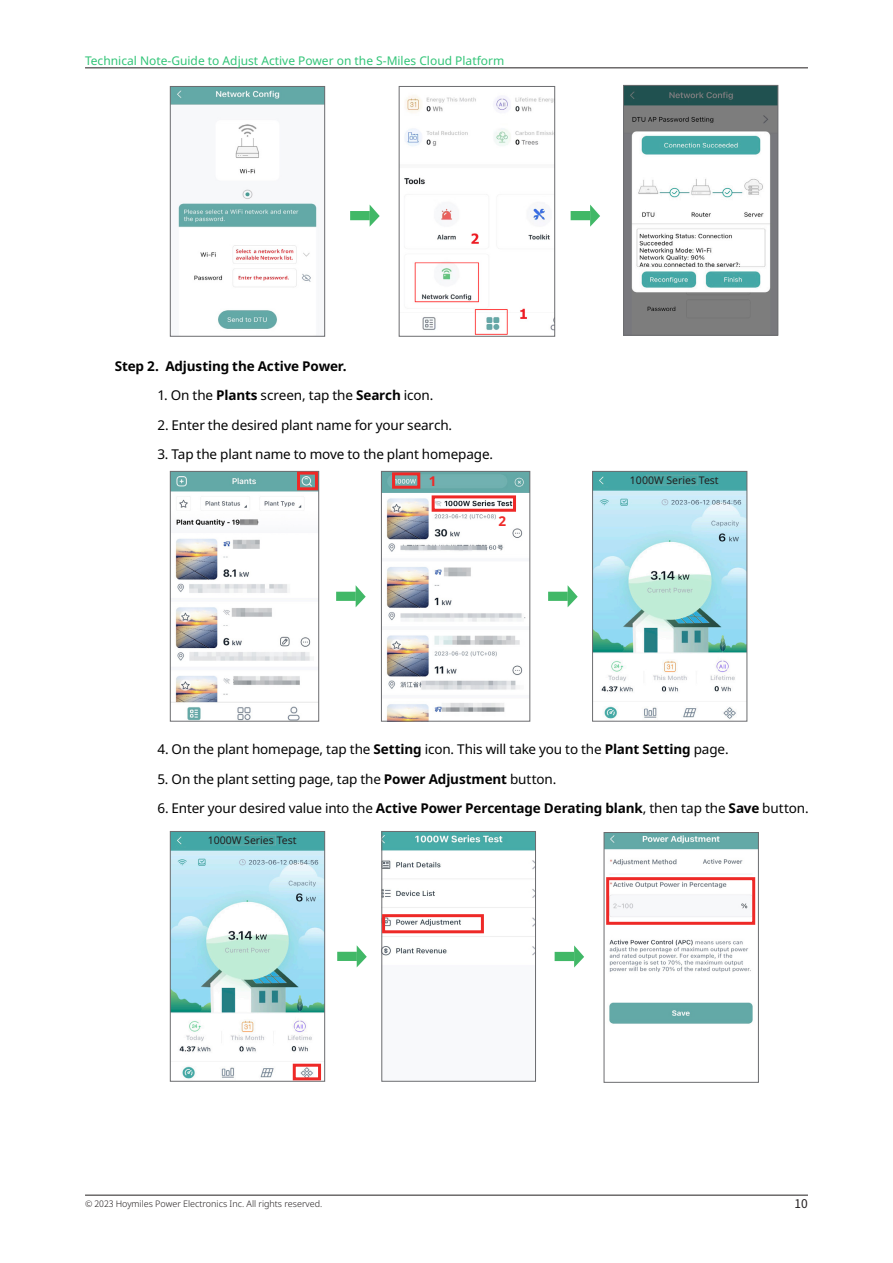
<style>
.page{position:relative;width:893px;height:1263px;background:#fff}
.page>*{position:absolute;margin:0;border:0;box-sizing:border-box;transform-origin:0 0}
.Body{font:13.5px "Noto Sans";letter-spacing:-.01em;color:#030303}
.Body-2{font:700 13.5px "Noto Sans";letter-spacing:-.01em;color:#030303}
.t1{font:700 13.5px "Noto Sans";color:#ee2928}
.t2{font:12px "Noto Sans";color:#31c477}
.t3{font:12px "Source Han Sans CN";color:#231f20}
.t4{font:10.5px "Noto Sans";color:#231f20}
.t5{font:300 9px "Noto Sans";color:#231f20}
.s1{font-weight:700}
.s2{font-family:"Source Han Sans CN"}
</style>
<div class="page">
<hr style="left:85px;top:1195px;width:723px;height:1px;background:#231f20">
<hr style="left:85px;top:68px;width:723px;height:1px;background:#231f20">
<svg style="left:571px;top:205px;width:29px;height:22px"></svg>
<svg style="left:350px;top:205px;width:30px;height:22px"></svg>
<img style="left:172px;top:88px;width:151px;height:241px">
<div style="left:170px;top:86px;width:155px;height:250px;border:1px solid #6c6d70"></div>
<img style="left:404px;top:96px;width:149px;height:238px">
<div style="left:399px;top:86px;width:156px;height:250px;border:1px solid #6c6d70"></div>
<img style="left:625px;top:87px;width:151px;height:246px">
<div style="left:623px;top:85px;width:155px;height:250px;border:1px solid #6c6d70"></div>
<svg style="left:548px;top:585px;width:30px;height:22px"></svg>
<svg style="left:336px;top:585px;width:30px;height:22px"></svg>
<img style="left:172px;top:473px;width:145px;height:246px">
<div style="left:170px;top:471px;width:149px;height:250px;border:1px solid #6c6d70"></div>
<div style="left:297px;top:472px;width:21px;height:18px;border:3px solid #ee2927"></div>
<img style="left:594px;top:473px;width:151px;height:246px">
<div style="left:592px;top:471px;width:155px;height:250px;border:1px solid #6c6d70"></div>
<div style="left:646px;top:475px;width:52px;height:10px;background:#46a6a3;border:1px solid #63a9a7"></div>
<img style="left:383px;top:473px;width:145px;height:246px">
<div style="left:381px;top:471px;width:149px;height:250px;border:1px solid #6c6d70"></div>
<div style="left:392px;top:472px;width:28px;height:17px;border:3px solid #ee2927"></div>
<div style="left:432px;top:495px;width:84px;height:17px;border:3px solid #ee2927"></div>
<img style="left:384px;top:833px;width:150px;height:123px">
<div style="left:382px;top:831px;width:154px;height:250px;border:1px solid #6c6d70"></div>
<img style="left:172px;top:833px;width:151px;height:246px">
<div style="left:170px;top:831px;width:155px;height:250px;border:1px solid #6c6d70"></div>
<div style="left:224px;top:835px;width:52px;height:10px;background:#46a6a3;border:1px solid #63a9a7"></div>
<svg style="left:337px;top:945px;width:30px;height:22px"></svg>
<div style="left:293px;top:1064px;width:28px;height:16px;border:3px solid #ee2927"></div>
<div style="left:382px;top:914px;width:102px;height:19px;border:3px solid #ee2927"></div>
<img style="left:606px;top:834px;width:151px;height:190px">
<div style="left:604px;top:832px;width:155px;height:250px;border:1px solid #6c6d70"></div>
<div style="left:606px;top:877px;width:149px;height:48px;border:3px solid #ee2927"></div>
<svg style="left:555px;top:945px;width:29px;height:22px"></svg>
<p class="t2" style="left:85px;top:52px;width:421px">Technical Note-Guide to Adjust Active Power on the S-Miles Cloud Platform</p>
<p class="Body-2" style="left:115px;top:356px;width:234px">Step 2. Adjusting the Active Power.</p>
<p class="Body" style="left:157px;top:386px;width:278px">1. On the <span class="s1">Plants</span> screen, tap the <span class="s1">Search</span> icon.</p>
<p class="Body" style="left:157px;top:415px;width:296px">2. Enter the desired plant name for your search.</p>
<p class="Body" style="left:157px;top:445px;width:337px">3. Tap the plant name to move to the plant homepage.</p>
<p class="t1" style="left:429px;top:471px;width:9px">1</p>
<p class="t4" style="left:630px;top:473px;width:90px">1000W Series Test</p>
<p class="t1" style="left:498px;top:511px;width:9px">2</p>
<p class="Body" style="left:157px;top:740px;width:573px">4. On the plant homepage, tap the <span class="s1">Setting</span> icon. This will take you to the <span class="s1">Plant Setting</span> page.</p>
<p class="Body" style="left:157px;top:769px;width:401px">5. On the plant setting page, tap the <span class="s1">Power Adjustment</span> button.</p>
<p class="Body" style="left:157px;top:799px;width:653px">6. Enter your desired value into the <span class="s1">Active Power Percentage Derating blank</span>, then tap the <span class="s1">Save</span> button.</p>
<p class="t4" style="left:208px;top:833px;width:90px">1000W Series Test</p>
<p class="t5" style="left:85px;top:1197px;width:239px"><span class="s2">© 2023</span> Hoymiles Power Electronics Inc. All rights reserved.</p>
<p class="t3" style="left:795px;top:1197px;width:15px">10</p>
</div>
